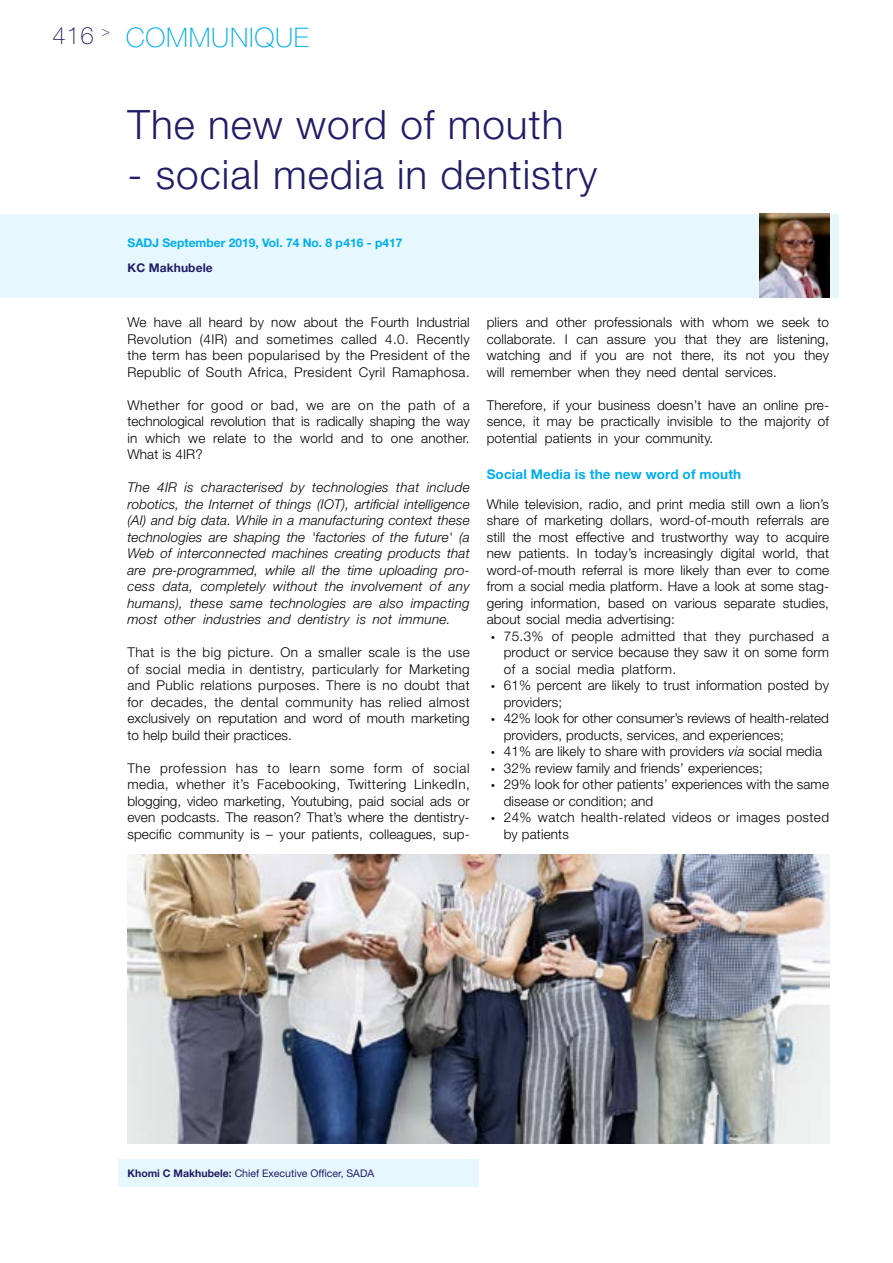
<style>
.page{position:relative;width:893px;height:1263px;background:#fff}
.page>*{position:absolute;margin:0;border:0;box-sizing:border-box;transform-origin:0 0}
.Article_Title_RC{font:300 40.5px "Helvetica Neue LT Std";letter-spacing:.025em;color:#221d67}
.Article_PageHeader_N{font:100 27px "Helvetica Neue LT Std";letter-spacing:.025em;color:#00aeef}
.Article_PageHeader_N-2{font:100 13.95px "Helvetica Neue LT Std";color:#221d67}
.Text_Body_RC_74_5{font:300 13.5px/16.5px "Helvetica Neue LT Std";letter-spacing:.01em;color:#000;text-align:justify}
.Text_Body_RC_74_5-2{font:italic 300 13.5px/16.5px "Helvetica Neue LT Std";letter-spacing:.02em;color:#000;text-align:justify}
.Text_Body_RC_74_5-3{font:300 13.5px/16.5px "Helvetica Neue LT Std";letter-spacing:.03em;color:#000}
.t1{font:700 13.5px "Helvetica Neue LT Std";letter-spacing:.01em;color:#00aeef}
.Article_JournalName{font:700 12px "Helvetica Neue LT Std";color:#00aeef}
.Article_AuthorName{font:700 12px "Helvetica Neue LT Std";letter-spacing:.01em;color:#221d67}
.Article_AuthorDetail{font:10.5px "Helvetica Neue LT Std";color:#221d67}
.s1{font-size:24px;color:#221d67}
.s2{font-family:"Myriad Pro";font-weight:400}
.s3{font-style:italic}
.s4{font-weight:700}
</style>
<div class="page">
<img style="left:128px;top:855px;width:701px;height:289px">
<div style="left:0;top:214px;width:839px;height:83px;background:#e6f7fd"></div>
<img style="left:760px;top:214px;width:69px;height:83px">
<div style="left:118px;top:1159px;width:360px;height:27px;background:#e6f7fd"></div>
<p class="Article_PageHeader_N" style="left:53px;top:22px;width:258px"><span class="s1">416</span> COMMUNIQUE</p>
<p class="Article_PageHeader_N-2" style="left:102px;top:23px;width:10px">&gt;</p>
<p class="Article_Title_RC" style="left:128px;top:100px;width:437px">The new word of mouth</p>
<p class="Article_Title_RC" style="left:128px;top:150px;width:471px">- social media in dentistry</p>
<p class="Article_JournalName" style="left:128px;top:235px;width:276px">SADJ September 2019, Vol. 74 No. 8 p416 - p417</p>
<p class="Article_AuthorName" style="left:128px;top:261px;width:87px">KC Makhubele</p>
<p class="Text_Body_RC_74_5" style="left:127px;top:314px;width:344px">We have all heard by now about the Fourth Industrial Revolution (4IR) and sometimes called 4.0. Recently the term has been popularised by the President of the Republic of South Africa, President Cyril Ramaphosa.</p>
<p class="Text_Body_RC_74_5" style="left:127px;top:396px;width:344px">Whether for good or bad, we are on the path of a technological revolution that is radically shaping the way in which we relate to the world and to one another.<br>What is 4IR?</p>
<p class="Text_Body_RC_74_5-2" style="left:127px;top:479px;width:344px">The 4IR is characterised by technologies that include robotics, the Internet of things (IOT), artificial intelligence (AI) and big data. While in a manufacturing context these technologies are shaping the 'factories of the future' (a Web of interconnected machines creating products that are pre-programmed, while all the time uploading pro&shy;cess data, completely without the involvement of any humans), these same technologies are also impacting most other industries and dentistry is not immune.</p>
<p class="Text_Body_RC_74_5" style="left:127px;top:644px;width:344px">That is the big picture. On a smaller scale is the use of social media in dentistry, particularly for Marketing and Public relations purposes. There is no doubt that for decades, the dental community has relied almost exclusively on reputation and word of mouth marketing to help build their practices.</p>
<p class="Text_Body_RC_74_5" style="left:127px;top:759px;width:344px">The profession has to learn some form of social media, whether it’s Facebooking, Twittering LinkedIn, blogging, video marketing, Youtubing, paid social ads or even podcasts. The reason? That’s where the dentistry&shy;specific community is – your patients, colleagues, sup-</p>
<p class="Text_Body_RC_74_5" style="left:487px;top:314px;width:344px">pliers and other professionals with whom we seek to collaborate. I can assure you that they are listening, watching and if you are not there, its not you they will remember when they need dental services.</p>
<p class="Text_Body_RC_74_5" style="left:487px;top:396px;width:344px">Therefore, if your business doesn’t have an online pre&shy;sence, it may be practically invisible to the majority of potential patients in your community.</p>
<p class="t1" style="left:487px;top:466px;width:256px">Social Media is the new word of mouth</p>
<p class="Text_Body_RC_74_5" style="left:487px;top:495px;width:344px">While television, radio, and print media still own a lion’s share of marketing dollars, word-of-mouth referrals are still the most effective and trustworthy way to acquire new patients. In today’s increasingly digital world, that word-of-mouth referral is more likely than ever to come from a social media platform. Have a look at some stag&shy;gering information, based on various separate studies, about social media advertising:</p>
<p class="Text_Body_RC_74_5" style="left:504px;top:627px;width:327px;text-indent:-13px"><span class="s2">•</span> 75.3% of people admitted that they purchased a product or service because they saw it on some form of a social media platform.</p>
<p class="Text_Body_RC_74_5" style="left:504px;top:677px;width:327px;text-indent:-13px"><span class="s2">•</span> 61% percent are likely to trust information posted by providers;</p>
<p class="Text_Body_RC_74_5" style="left:504px;top:710px;width:327px;text-indent:-13px"><span class="s2">•</span> 42% look for other consumer’s reviews of health-related providers, products, services, and experiences;</p>
<p class="Text_Body_RC_74_5" style="left:491px;top:743px;width:333px"><span class="s2">•</span> 41% are likely to share with providers <span class="s3">via</span> social media</p>
<p class="Text_Body_RC_74_5" style="left:491px;top:759px;width:273px"><span class="s2">•</span> 32% review family and friends’ experiences;</p>
<p class="Text_Body_RC_74_5" style="left:504px;top:776px;width:327px;text-indent:-13px"><span class="s2">•</span> 29% look for other patients’ experiences with the same disease or condition; and</p>
<p class="Text_Body_RC_74_5-3" style="left:504px;top:809px;width:327px;text-indent:-13px"><span class="s2">•</span> 24% watch health-related videos or images posted by patients</p>
<p class="Article_AuthorDetail" style="left:128px;top:1167px;width:248px"><span class="s4">Khomi C Makhubele:</span> Chief Executive Officer, SADA</p>
</div>
